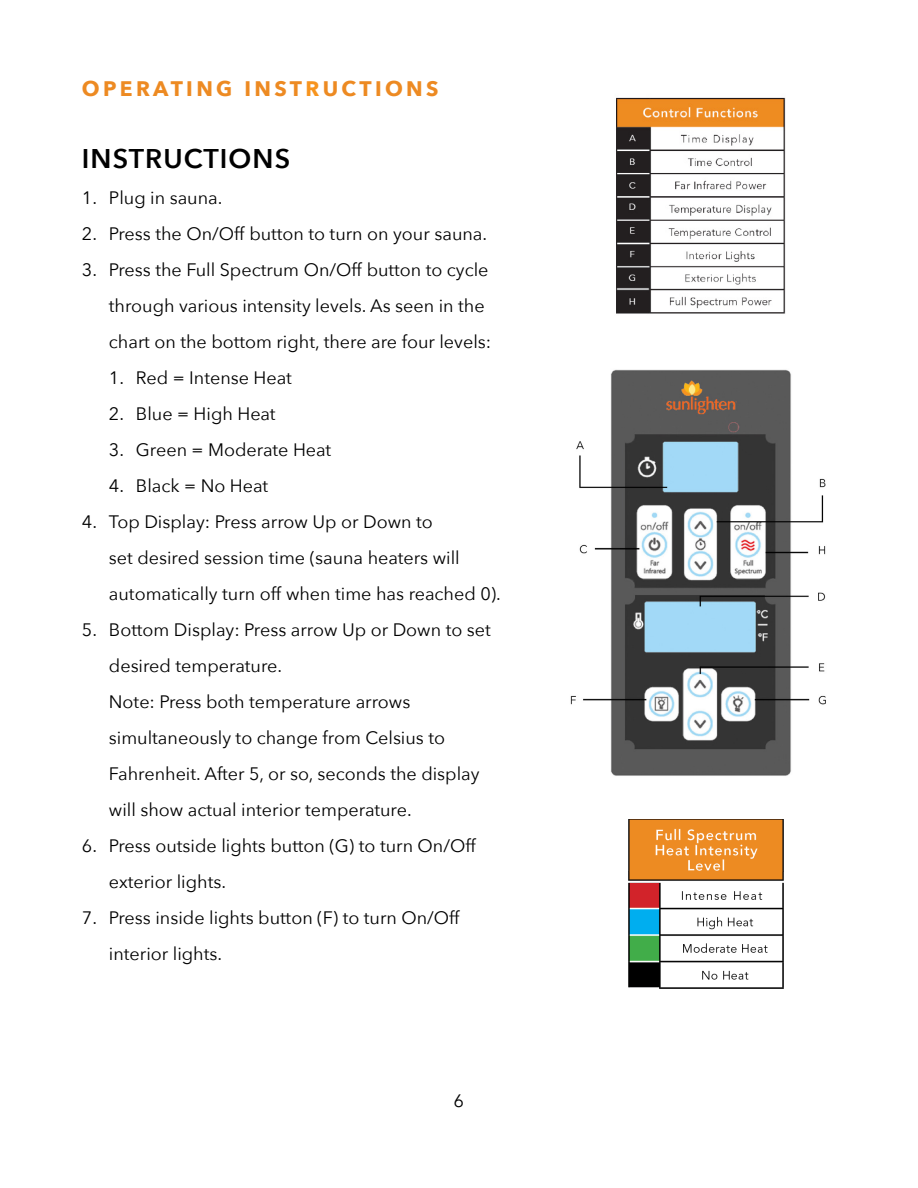
<style>
.page{position:relative;width:918px;height:1188px;background:#fff}
.page>*{position:absolute;margin:0;border:0;box-sizing:border-box;transform-origin:0 0}
.t1{font:600 27px "Avenir Next";letter-spacing:.04em;color:#000}
.t2{font:700 21px "Avenir Next";letter-spacing:.16em;color:#ed8a22}
.t3{font:18px/36px "Avenir Next";color:#000}
.t4{font:18px "Avenir";color:#000}
.s1{color:#f7941e}
</style>
<div class="page">
<img style="left:616px;top:97px;width:170px;height:217px">
<img style="left:570px;top:369px;width:256px;height:407px">
<img style="left:628px;top:819px;width:156px;height:170px">
<p class="t2" style="left:82px;top:71px;width:358px">OPERATING INST<span class="s1">R</span>UCTIONS</p>
<h1 class="t1" style="left:82px;top:136px;width:210px">INSTRUCTIONS</h1>
<p class="t3" style="left:82px;top:179px;width:142px">1. Plug in sauna.</p>
<p class="t3" style="left:82px;top:215px;width:407px">2. Press the On/Off button to turn on your sauna.</p>
<p class="t3" style="left:109px;top:251px;width:384px;text-indent:-27px">3. Press the Full Spectrum On/Off button to cycle through various intensity levels. As seen in the chart on the bottom right, there are four levels:</p>
<p class="t3" style="left:109px;top:359px;width:184px">1. Red = Intense Heat</p>
<p class="t3" style="left:109px;top:395px;width:168px">2. Blue = High Heat</p>
<p class="t3" style="left:109px;top:431px;width:224px">3. Green = Moderate Heat</p>
<p class="t3" style="left:109px;top:467px;width:161px">4. Black = No Heat</p>
<p class="t3" style="left:109px;top:503px;width:394px;text-indent:-27px">4. Top Display: Press arrow Up or Down to<br>set desired session time (sauna heaters will automatically turn off when time has reached 0).</p>
<p class="t3" style="left:109px;top:611px;width:383px;text-indent:-27px">5. Bottom Display: Press arrow Up or Down to set desired temperature.<br>Note: Press both temperature arrows simultaneously to change from Celsius to Fahrenheit. After 5, or so, seconds the display will show actual interior temperature.</p>
<p class="t3" style="left:109px;top:827px;width:368px;text-indent:-27px">6. Press outside lights button (G) to turn On/Off exterior lights.</p>
<p class="t3" style="left:109px;top:899px;width:352px;text-indent:-27px">7. Press inside lights button (F) to turn On/Off interior lights.</p>
<p class="t4" style="left:454px;top:1090px;width:12px">6</p>
</div>
